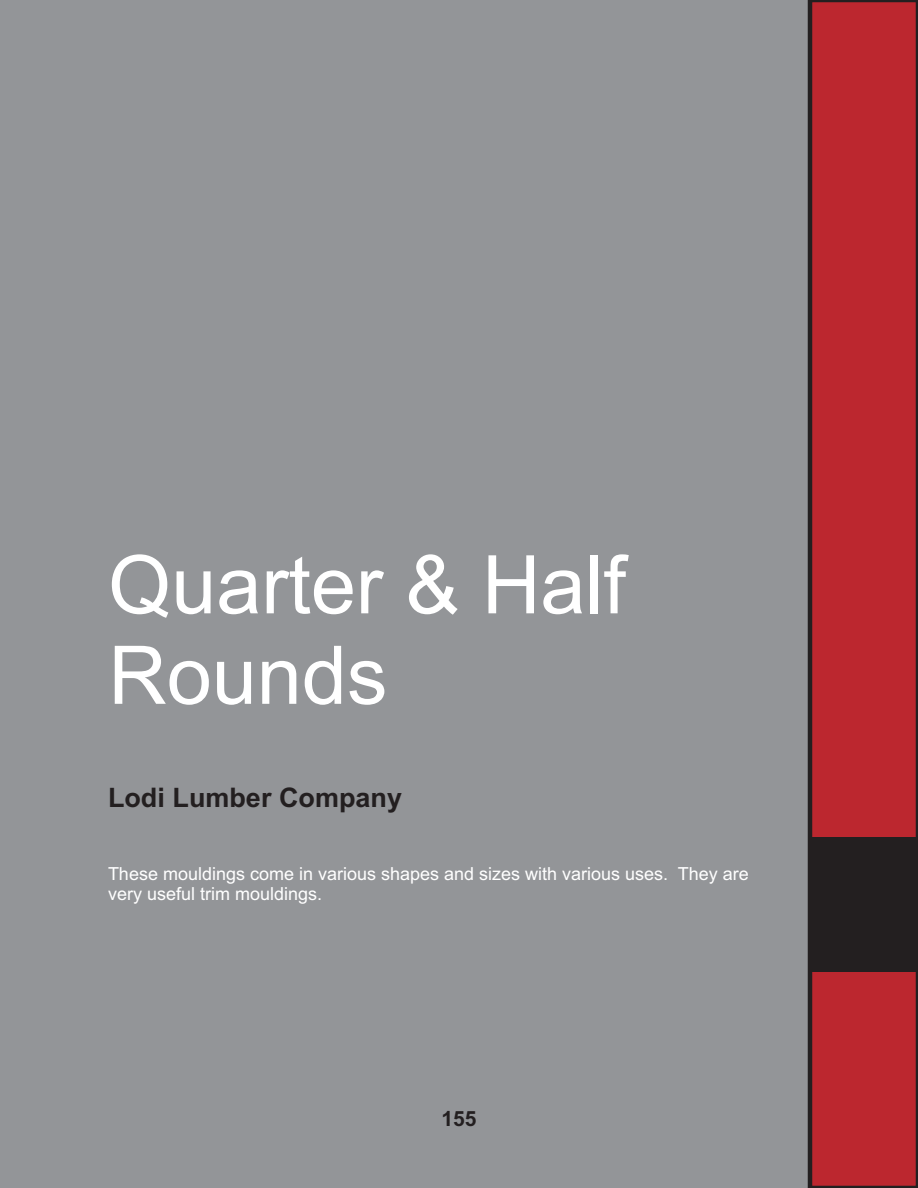
<style>
.page{position:relative;width:918px;height:1188px;background:#939598}
.page>*{position:absolute;margin:0;border:0;box-sizing:border-box;transform-origin:0 0}
.t1{font:81px/90.4px "Arial";color:#fff}
.t2{font:700 27px "Arial";color:#231f20}
.t3{font:700 21px "Arial";color:#231f20}
.t4{font:18px/20.1px "Arial";color:#fff}
</style>
<div class="page">
<svg style="left:807px;top:0;width:111px;height:1188px;background:#b1272e"></svg>
<div style="left:810px;top:837px;width:108px;height:135px;background:#231f20"></div>
<h1 class="t1" style="left:108px;top:547px;width:519px">Quarter &amp; Half<br>Rounds</h1>
<h2 class="t2" style="left:108px;top:788px;width:296px">Lodi Lumber Company</h2>
<p class="t4" style="left:108px;top:866px;width:642px">These mouldings come in various shapes and sizes with various uses. They are very useful trim mouldings.</p>
<p class="t3" style="left:441px;top:1111px;width:37px">155</p>
</div>
